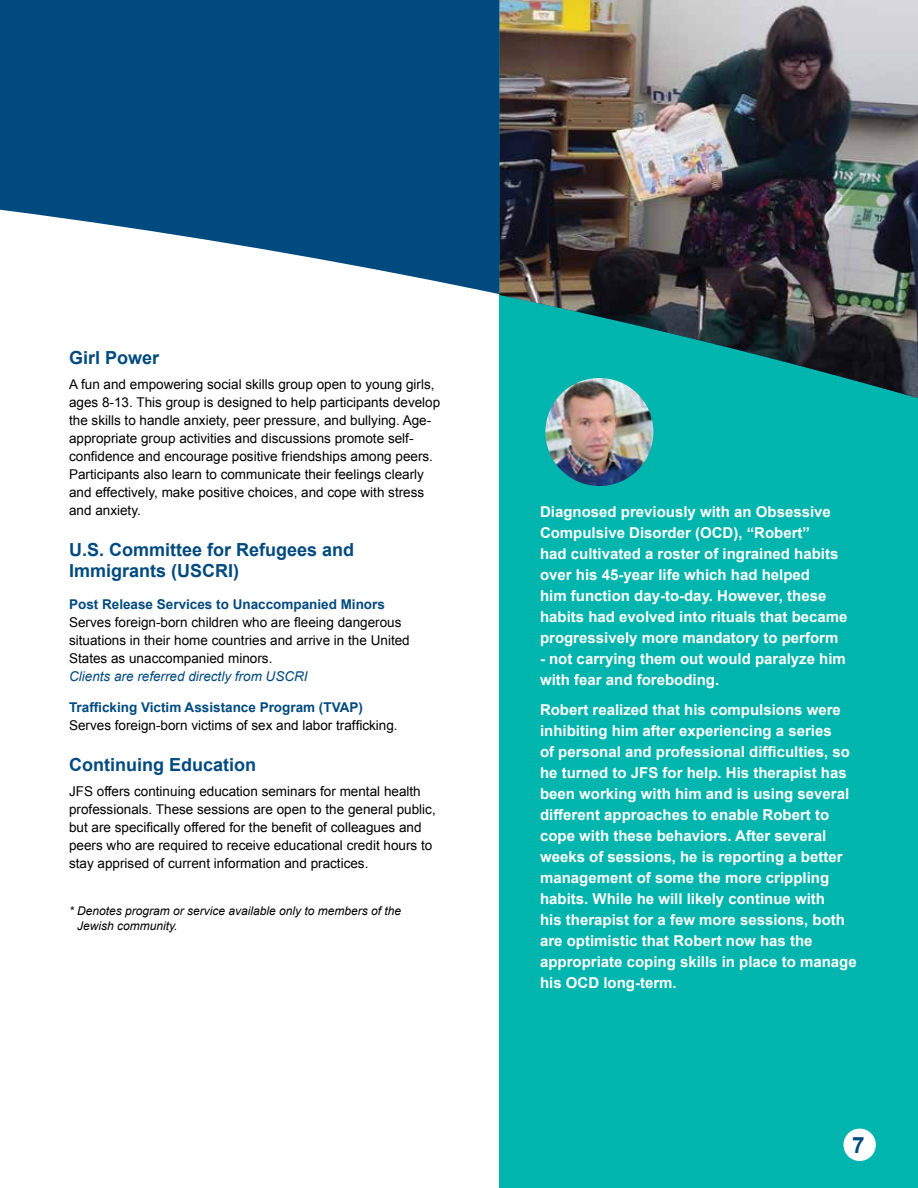
<style>
.page{position:relative;width:918px;height:1188px;background:#fff}
.page>*{position:absolute;margin:0;border:0;box-sizing:border-box;transform-origin:0 0}
.t1{font:700 22.5px "Arial";color:#004a80}
.t2{font:700 18px/21px "Arial";color:#004a80}
.t3{font:700 15px/21px "Arial";color:#fff}
.t4{font:13.5px/18px "Arial";color:#000}
.t5{font:700 13.5px "Arial";color:#004a80}
.t6{font:italic 13.5px "Arial";color:#004a80}
.t7{font:italic 12px/15px "Arial";color:#000}
</style>
<div class="page">
<svg style="left:0;top:0;width:500px;height:405px;fill:#004a80"></svg>
<div style="left:500px;top:0;width:418px;height:1188px;background:#00b5ad"></div>
<img style="left:545px;top:378px;width:108px;height:108px;border-radius:54px">
<img style="left:500px;top:0;width:418px;height:398px">
<div style="left:843px;top:1129px;width:33px;height:32px;background:#fff;border-radius:50%"></div>
<h2 class="t2" style="left:69px;top:348px;width:92px">Girl Power</h2>
<p class="t4" style="left:69px;top:375px;width:373px">A fun and empowering social skills group open to young girls, ages 8-13. This group is designed to help participants develop the skills to handle anxiety, peer pressure, and bullying. Age&shy;appropriate group activities and discussions promote self&shy;confidence and encourage positive friendships among peers.<br>Participants also learn to communicate their feelings clearly and effectively, make positive choices, and cope with stress and anxiety.</p>
<h2 class="t2" style="left:69px;top:540px;width:287px">U.S. Committee for Refugees and<br>Immigrants (USCRI)</h2>
<p class="t5" style="left:69px;top:595px;width:317px">Post Release Services to Unaccompanied Minors</p>
<p class="t4" style="left:69px;top:613px;width:342px">Serves foreign-born children who are fleeing dangerous situations in their home countries and arrive in the United<br>States as unaccompanied minors.</p>
<p class="t6" style="left:69px;top:667px;width:240px">Clients are referred directly from USCRI</p>
<p class="t5" style="left:69px;top:698px;width:295px">Trafficking Victim Assistance Program (TVAP)</p>
<p class="t4" style="left:69px;top:716px;width:330px">Serves foreign-born victims of sex and labor trafficking.</p>
<h2 class="t2" style="left:69px;top:755px;width:189px">Continuing Education</h2>
<p class="t4" style="left:69px;top:783px;width:368px">JFS offers continuing education seminars for mental health professionals. These sessions are open to the general public, but are specifically offered for the benefit of colleagues and peers who are required to receive educational credit hours to stay apprised of current information and practices.</p>
<p class="t7" style="left:77px;top:903px;width:326px;text-indent:-8px">* Denotes program or service available only to members of the<br>Jewish community.</p>
<p class="t3" style="left:540px;top:502px;width:309px">Diagnosed previously with an Obsessive Compulsive Disorder (OCD), “Robert”<br>had cultivated a roster of ingrained habits over his 45-year life which had helped<br>him function day-to-day. However, these habits had evolved into rituals that became progressively more mandatory to perform</p>
<p class="t3" style="left:540px;top:649px;width:307px">- not carrying them out would paralyze him with fear and foreboding.</p>
<p class="t3" style="left:540px;top:700px;width:318px">Robert realized that his compulsions were inhibiting him after experiencing a series<br>of personal and professional difficulties, so he turned to JFS for help. His therapist has been working with him and is using several different approaches to enable Robert to cope with these behaviors. After several weeks of sessions, he is reporting a better management of some the more crippling habits. While he will likely continue with<br>his therapist for a few more sessions, both are optimistic that Robert now has the appropriate coping skills in place to manage his OCD long-term.</p>
<h1 class="t1" style="left:852px;top:1131px;width:14px">7</h1>
</div>
